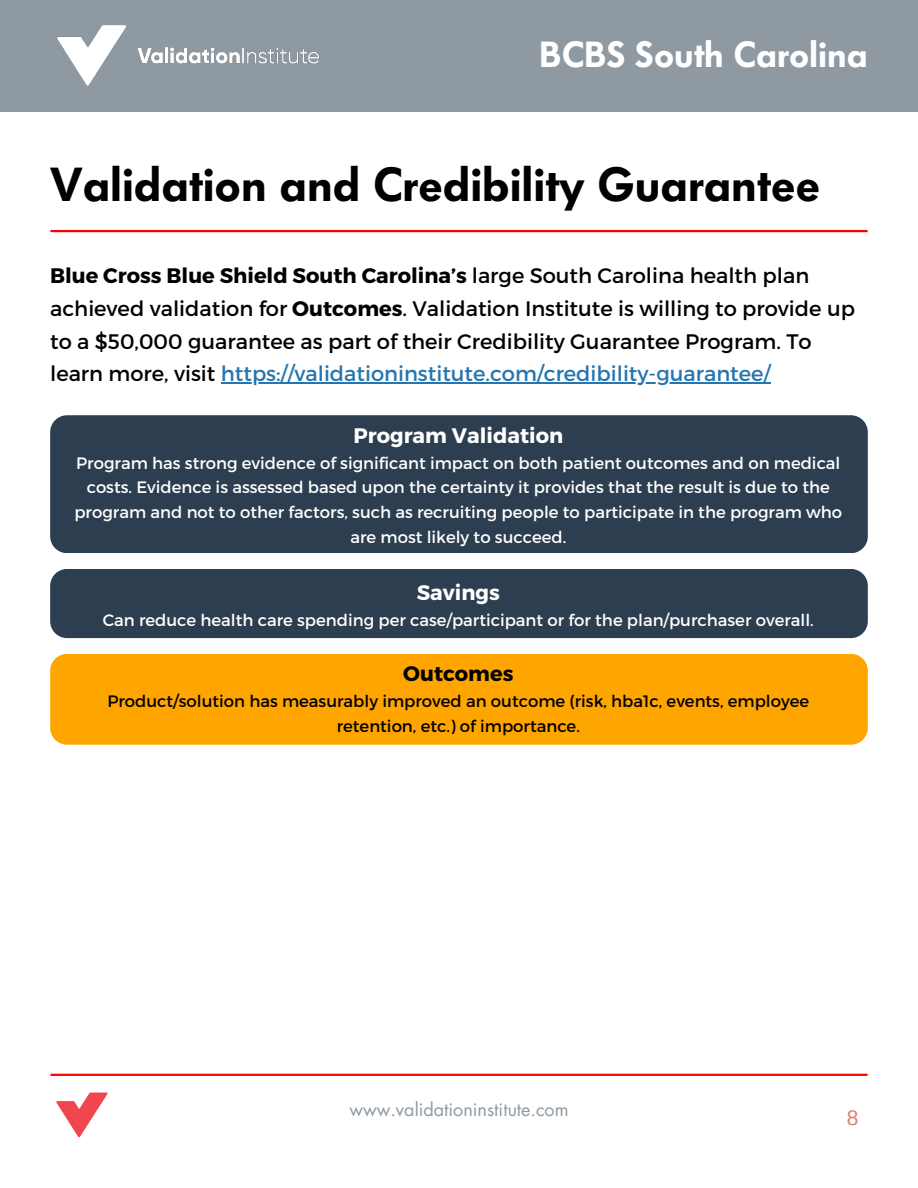
<style>
.page{position:relative;width:918px;height:1188px;background:#fff}
.page>*{position:absolute;margin:0;border:0;box-sizing:border-box;transform-origin:0 0}
.t1{font:600 47.25px "Futura BQ";color:#000}
.t2{font:600 36px "Futura BQ";color:#fff}
.t3{font:21px/32.7px "Montserrat";color:#000}
.t4{font:700 21px "Montserrat";color:#fff}
.t5{font:700 21px "Montserrat";color:#000}
.t6{font:21px "Arimo";color:#d97f76}
.t7{font:18px "Futura LT";color:#8e99a2}
.t8{font:16.5px/24.8px "Montserrat";color:#fff;text-align:center}
.t9{font:16.5px/24.8px "Montserrat";color:#000;text-align:center}
.s1{font-weight:700}
.s2{color:#2475b0}
</style>
<div class="page">
<div style="left:0;top:0;width:918px;height:112px;background:#8e99a2"></div>
<img style="left:57px;top:25px;width:262px;height:61px">
<hr style="left:51px;top:1074px;width:816px;height:2px;background:#f00">
<img style="left:56px;top:1092px;width:52px;height:46px">
<hr style="left:51px;top:230px;width:816px;height:2px;background:#f00">
<hr style="left:221px;top:382px;width:549px;height:1px;background:#2475b0">
<div style="left:50px;top:415px;width:818px;height:138px;background:#2c3e50;border-radius:17px"></div>
<div style="left:50px;top:569px;width:818px;height:69px;background:#2c3e50;border-radius:17px"></div>
<div style="left:50px;top:654px;width:818px;height:91px;background:#ffa500;border-radius:17px"></div>
<p class="t2" style="left:539px;top:33px;width:330px">BCBS South Carolina</p>
<p class="t1" style="left:50px;top:157px;width:771px">Validation and Credibility Guarantee</p>
<p class="t3" style="left:50px;top:258px;width:806px"><span class="s1">Blue Cross Blue Shield South Carolina’s</span> large South Carolina health plan achieved validation for <span class="s1">Outcomes</span>. Validation Institute is willing to provide up to a $50,000 guarantee as part of their Credibility Guarantee Program. To learn more, visit <span class="s2">https://validationinstitute.com/credibility-guarantee/</span></p>
<p class="t4" style="left:353px;top:422px;width:211px">Program Validation</p>
<p class="t8" style="left:74px;top:450px;width:769px">Program has strong evidence of significant impact on both patient outcomes and on medical costs. Evidence is assessed based upon the certainty it provides that the result is due to the program and not to other factors, such as recruiting people to participate in the program who are most likely to succeed.</p>
<p class="t4" style="left:417px;top:579px;width:85px">Savings</p>
<p class="t8" style="left:103px;top:607px;width:713px">Can reduce health care spending per case/participant or for the plan/purchaser overall.</p>
<p class="t5" style="left:403px;top:660px;width:112px">Outcomes</p>
<p class="t9" style="left:107px;top:688px;width:703px">Product/solution has measurably improved an outcome (risk, hba1c, events, employee retention, etc.) of importance.</p>
<h1 class="t7" style="left:349px;top:1098px;width:221px">www.validationinstitute.com</h1>
<h3 class="t6" style="left:847px;top:1106px;width:13px">8</h3>
</div>
